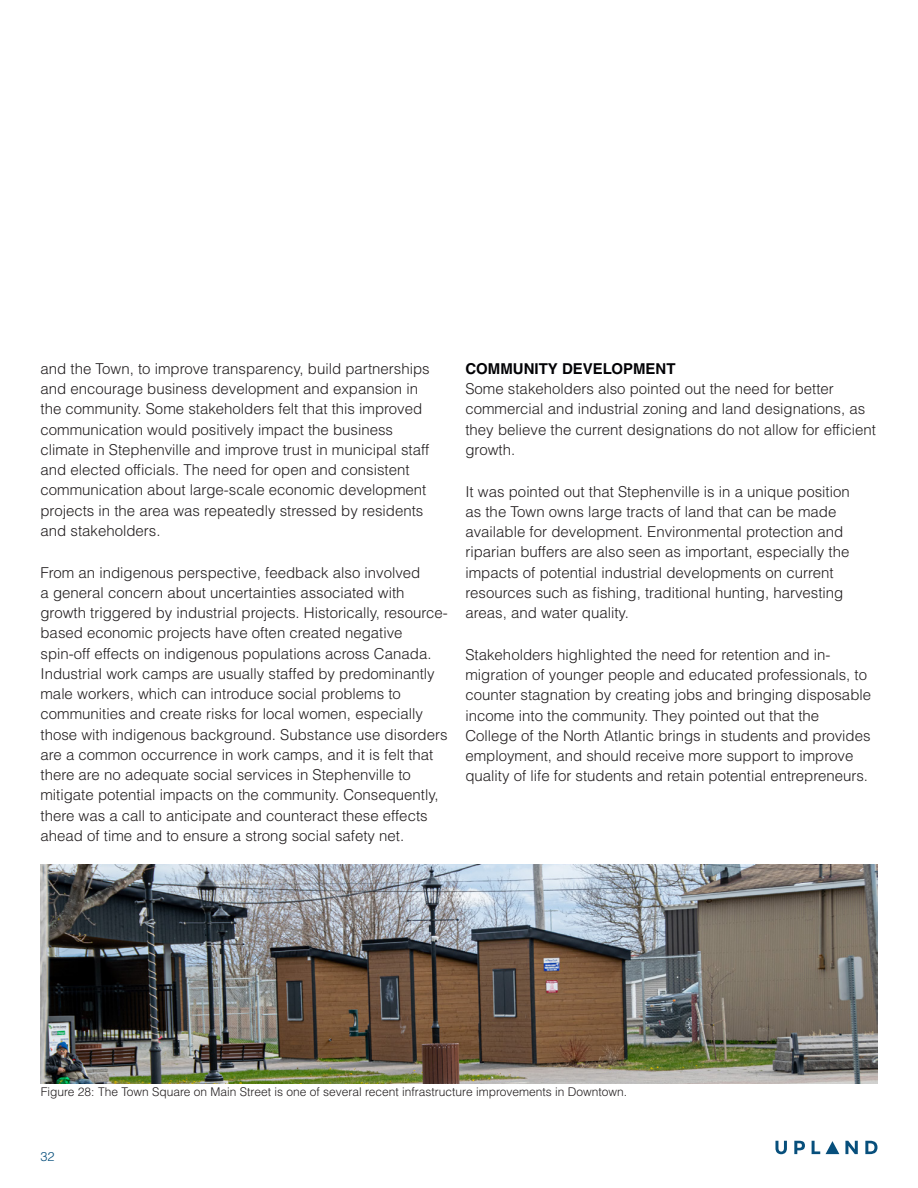
<style>
.page{position:relative;width:918px;height:1188px;background:#fff}
.page>*{position:absolute;margin:0;border:0;box-sizing:border-box;transform-origin:0 0}
.Body_Text{font:300 15px/20.2px "Helvetica LT Std";color:#231f20}
.t1{font:300 12.75px "Helvetica LT Std";color:#074f7c}
.t2{font:300 12px "Helvetica LT Std";color:#231f20}
.s1{font-weight:700;color:#020205}
</style>
<div class="page">
<svg style="left:775px;top:1141px;width:12px;height:13px"></svg>
<svg style="left:794px;top:1141px;width:11px;height:13px"></svg>
<svg style="left:812px;top:1141px;width:8px;height:13px"></svg>
<svg style="left:845px;top:1141px;width:13px;height:13px"></svg>
<svg style="left:865px;top:1141px;width:12px;height:13px"></svg>
<svg style="left:826px;top:1141px;width:13px;height:13px"></svg>
<img style="left:41px;top:864px;width:836px;height:219px">
<p class="Body_Text" style="left:40px;top:358px;width:391px">and the Town, to improve transparency, build partnerships and encourage business development and expansion in the community. Some stakeholders felt that this improved communication would positively impact the business climate in Stephenville and improve trust in municipal staff and elected officials. The need for open and consistent communication about large-scale economic development projects in the area was repeatedly stressed by residents and stakeholders.</p>
<p class="Body_Text" style="left:40px;top:562px;width:409px">From an indigenous perspective, feedback also involved<br>a general concern about uncertainties associated with growth triggered by industrial projects. Historically, resource&shy;based economic projects have often created negative spin-off effects on indigenous populations across Canada.<br>Industrial work camps are usually staffed by predominantly male workers, which can introduce social problems to communities and create risks for local women, especially those with indigenous background. Substance use disorders are a common occurrence in work camps, and it is felt that there are no adequate social services in Stephenville to mitigate potential impacts on the community. Consequently, there was a call to anticipate and counteract these effects ahead of time and to ensure a strong social safety net.</p>
<p class="Body_Text" style="left:465px;top:358px;width:412px"><span class="s1">COMMUNITY DEVELOPMENT<br></span>Some stakeholders also pointed out the need for better commercial and industrial zoning and land designations, as they believe the current designations do not allow for efficient growth.</p>
<p class="Body_Text" style="left:465px;top:481px;width:386px">It was pointed out that Stephenville is in a unique position as the Town owns large tracts of land that can be made available for development. Environmental protection and riparian buffers are also seen as important, especially the impacts of potential industrial developments on current resources such as fishing, traditional hunting, harvesting areas, and water quality.</p>
<p class="Body_Text" style="left:465px;top:644px;width:407px">Stakeholders highlighted the need for retention and in&shy;migration of younger people and educated professionals, to counter stagnation by creating jobs and bringing disposable income into the community. They pointed out that the College of the North Atlantic brings in students and provides employment, and should receive more support to improve quality of life for students and retain potential entrepreneurs.</p>
<p class="t2" style="left:41px;top:1084px;width:588px">Figure 28: The Town Square on Main Street is one of several recent infrastructure improvements in Downtown.</p>
<p class="t1" style="left:40px;top:1149px;width:16px">32</p>
</div>
